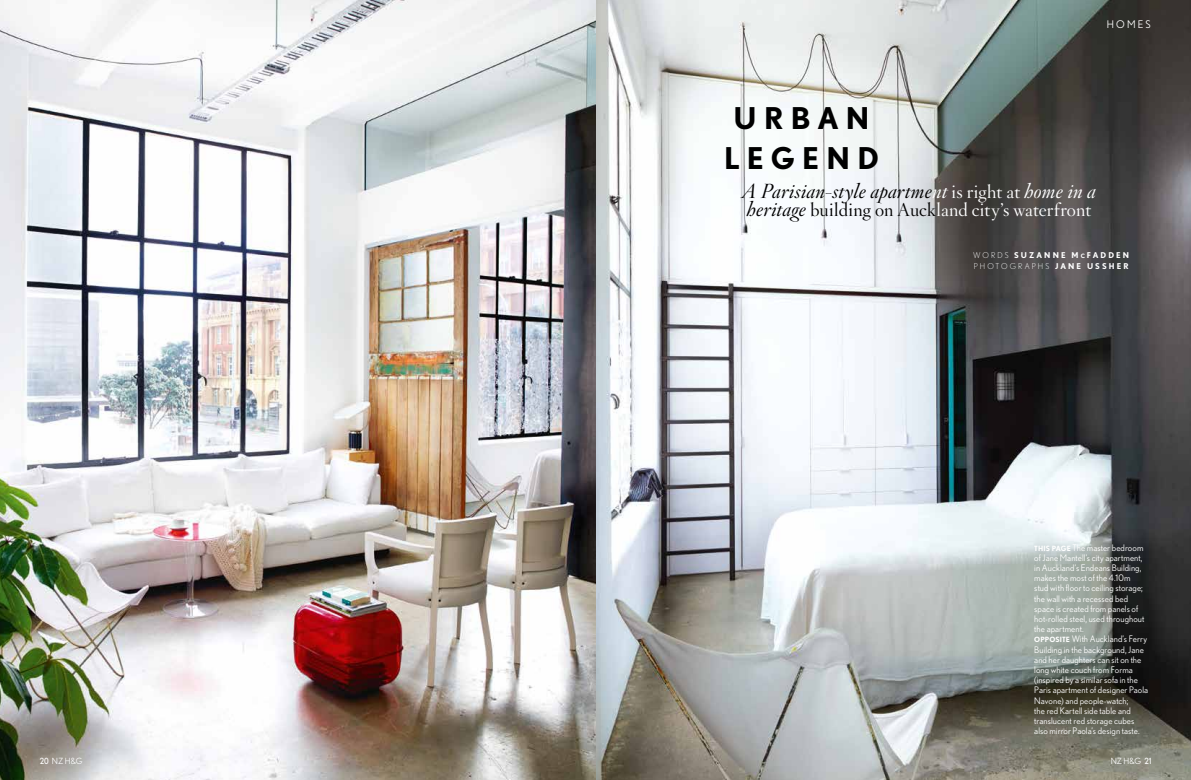
<style>
.page{position:relative;width:1191px;height:780px;background:#fff}
.page>*{position:absolute;margin:0;border:0;box-sizing:border-box;transform-origin:0 0}
.t1{font:700 30px/40px "Nobel";letter-spacing:.24em;color:#000;text-align:center}
.t2{font:italic 300 20px "Hoefler Titling";letter-spacing:.01em;color:#000}
.t3{font:300 18px "Hoefler Titling";letter-spacing:.005em;color:#fff}
.t4{font:10.5px "Nobel";letter-spacing:.21em;color:#fff}
.t5{font:9px/10.2px "Nobel";letter-spacing:.01em;color:#fff}
.t6{font:8.5px "Nobel";color:#fff}
.t7{font:700 8px/11px "Nobel";letter-spacing:.265em;color:#fff}
.s1{color:#fff}
.s2{font-style:normal;font-size:18px;color:#fff}
.s3{font-style:italic;font-size:20px;color:#000}
.s4{color:#000}
.s5{font-weight:300}
.s6{font-size:6px}
.s7{font-weight:700;font-size:7.2px}
.s8{font-style:inherit}
</style>
<div class="page">
<img style="left:0;top:0;width:1191px;height:780px">
<p class="t4" style="left:1106px;top:19px;width:46px">HOMES</p>
<h1 class="t1" style="left:724px;top:97px;width:157px">URBAN<br>LEGEND</h1>
<h2 class="t2" style="left:742px;top:179px;width:355px">A Parisian-style apartme<span class="s1">nt</span> <span class="s2">is right at</span> <span class="s1">home in a</span></h2>
<h3 class="t3" style="left:747px;top:196px;width:346px"><span class="s3">heritage</span> <span class="s4">building on Auck</span>land city’s waterfront</h3>
<p class="t7" style="left:973px;top:249px;width:158px"><span class="s5">WORDS</span> SUZANNE M<span class="s6">C</span>FADDEN<br><span class="s5">PHOTOGRAPHS</span> JANE USSHER</p>
<p class="t5" style="left:1034px;top:542px;width:115px"><span class="s7">THIS PAGE</span> The master bedroom of Jane Mantell’s city apartment, in Auckland’s Endeans Building, makes the most of the 4.10m<br>stud with floor to ceiling storage; the wall with a recessed bed space is created from panels of hot-rolled steel, used throughout the apartment.<br><span class="s7">OPPOSITE</span> With Auckland’s Ferry<br>Building in the background, Jane and her daughters can sit on the long white couch from Forma (inspired by a similar sofa in the<br>Paris apartment of designer Paola<br>Navone) and people-watch;<br>the red Kartell side table and translucent red storage cubes also mirror Paola’s design taste.</p>
<p class="t6" style="left:40px;top:755px;width:44px"><span class="s8">20</span> NZ H&amp;G</p>
<p class="t6" style="left:1110px;top:755px;width:42px">NZ H&amp;G <span class="s8">21</span></p>
</div>
